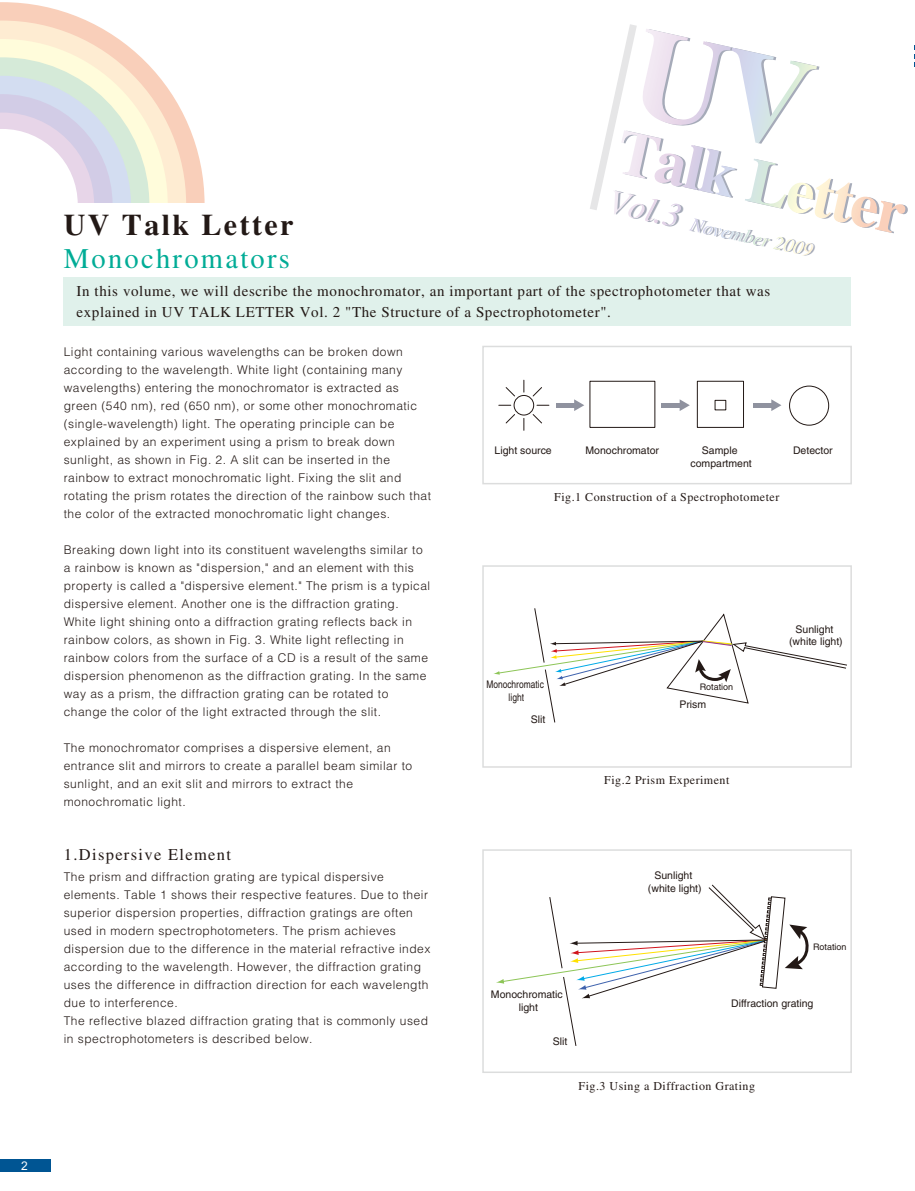
<style>
.page{position:relative;width:915px;height:1191px;background:#fff}
.page>*{position:absolute;margin:0;border:0;box-sizing:border-box;transform-origin:0 0}
.t1{font:700 63.3px "Times";color:#a6abb9}
.t2{font:700 30px "Times";letter-spacing:.08em;color:#231916}
.t3{font:28.5px "Times";letter-spacing:.08em;color:#00ac96}
.t4{font:italic 19.5px "Times";color:#a6abb9}
.t5{font:16.5px "Times";letter-spacing:.08em;color:#231916}
.t6{font:15px/21px "Times";letter-spacing:.04em;color:#231916}
.t7{font:300 12px/18px "Helvetica";letter-spacing:.04em;color:#231916}
.t8{font:12px "Times";letter-spacing:.04em;color:#231916}
.t9{font:12px "Arial";color:#fff}
.t10{font:10.5px/12.8px "Helvetica";color:#231916;text-align:center}
.t11{font:10.5px/12.8px "Helvetica";color:#231916;text-align:center;scale:.8 1}
.t12{font:9px "Helvetica";color:#231916}
.s1{font-size:34.5px}
</style>
<div class="page">
<div style="left:0;top:1159px;width:51px;height:13px;background:#005593"></div>
<svg style="left:0;top:2px;width:204px;height:200px"></svg>
<div style="left:64px;top:277px;width:786px;height:48px;background:#e0f1eb"></div>
<div style="left:482px;top:346px;width:369px;height:138px;background:#fff;border:2px solid #dcdddd"></div>
<div style="left:482px;top:565px;width:369px;height:202px;background:#fff;border:2px solid #dcdddd"></div>
<div style="left:482px;top:849px;width:369px;height:224px;background:#fff;border:2px solid #dcdddd"></div>
<svg style="left:493px;top:608px;width:354px;height:115px"></svg>
<svg style="left:574px;top:399px;width:10px;height:12px"></svg>
<hr style="left:555px;top:403px;width:20px;height:4px;background:#8f929f">
<svg style="left:679px;top:399px;width:10px;height:12px"></svg>
<hr style="left:661px;top:403px;width:19px;height:4px;background:#8f929f">
<svg style="left:771px;top:399px;width:10px;height:12px"></svg>
<hr style="left:752px;top:403px;width:20px;height:4px;background:#8f929f">
<div style="left:513px;top:395px;width:21px;height:20px;border:1px solid #231916;border-radius:50%"></div>
<svg style="left:523px;top:380px;width:1px;height:12px"></svg>
<svg style="left:523px;top:418px;width:1px;height:12px"></svg>
<svg style="left:498px;top:405px;width:12px;height:1px"></svg>
<svg style="left:536px;top:405px;width:12px;height:1px"></svg>
<svg style="left:505px;top:387px;width:10px;height:10px"></svg>
<svg style="left:532px;top:414px;width:10px;height:10px"></svg>
<svg style="left:505px;top:414px;width:10px;height:10px"></svg>
<svg style="left:532px;top:387px;width:10px;height:10px"></svg>
<div style="left:696px;top:381px;width:47px;height:47px;border:1px solid #231916"></div>
<div style="left:589px;top:381px;width:66px;height:47px;border:1px solid #231916"></div>
<div style="left:714px;top:400px;width:12px;height:10px;background:#fff;border:1px solid #231916"></div>
<div style="left:788px;top:386px;width:40px;height:39px;border:1px solid #231916;border-radius:50%"></div>
<svg style="left:496px;top:884px;width:313px;height:162px"></svg>
<svg style="left:590px;top:24px;width:315px;height:219px"></svg>
<p class="t9" style="left:21px;top:1161px;width:8px">2</p>
<h1 class="t1" style="left:624px;top:130px;width:296px;rotate:12deg">Talk Letter</h1>
<h3 class="t4" style="left:610px;top:200px;width:211px;rotate:12deg"><span class="s1">Vol.3</span> November 2009</h3>
<h2 class="t2" style="left:64px;top:214px;width:231px">UV Talk Letter</h2>
<h3 class="t3" style="left:64px;top:248px;width:227px">Monochromators</h3>
<p class="t6" style="left:77px;top:282px;width:695px">In this volume, we will describe the monochromator, an important part of the spectrophotometer that was explained in UV TALK LETTER Vol. 2 "The Structure of a Spectrophotometer".</p>
<p class="t7" style="left:64px;top:343px;width:368px">Light containing various wavelengths can be broken down according to the wavelength. White light (containing many wavelengths) entering the monochromator is extracted as green (540 nm), red (650 nm), or some other monochromatic (single-wavelength) light. The operating principle can be explained by an experiment using a prism to break down sunlight, as shown in Fig. 2. A slit can be inserted in the rainbow to extract monochromatic light. Fixing the slit and rotating the prism rotates the direction of the rainbow such that the color of the extracted monochromatic light changes.</p>
<p class="t7" style="left:64px;top:541px;width:368px">Breaking down light into its constituent wavelengths similar to a rainbow is known as "dispersion," and an element with this property is called a "dispersive element." The prism is a typical dispersive element. Another one is the diffraction grating.<br>White light shining onto a diffraction grating reflects back in rainbow colors, as shown in Fig. 3. White light reflecting in rainbow colors from the surface of a CD is a result of the same dispersion phenomenon as the diffraction grating. In the same way as a prism, the diffraction grating can be rotated to change the color of the light extracted through the slit.</p>
<p class="t7" style="left:64px;top:739px;width:350px">The monochromator comprises a dispersive element, an entrance slit and mirrors to create a parallel beam similar to sunlight, and an exit slit and mirrors to extract the monochromatic light.</p>
<h3 class="t5" style="left:64px;top:848px;width:169px">1.Dispersive Element</h3>
<p class="t7" style="left:64px;top:869px;width:368px">The prism and diffraction grating are typical dispersive elements. Table 1 shows their respective features. Due to their superior dispersion properties, diffraction gratings are often used in modern spectrophotometers. The prism achieves dispersion due to the difference in the material refractive index according to the wavelength. However, the diffraction grating uses the difference in diffraction direction for each wavelength due to interference.<br>The reflective blazed diffraction grating that is commonly used in spectrophotometers is described below.</p>
<p class="t10" style="left:494px;top:445px;width:59px">Light source</p>
<p class="t10" style="left:585px;top:445px;width:75px">Monochromator</p>
<p class="t10" style="left:690px;top:445px;width:63px">Sample compartment</p>
<p class="t10" style="left:792px;top:445px;width:41px">Detector</p>
<p class="t8" style="left:554px;top:493px;width:226px">Fig.1 Construction of a Spectrophotometer</p>
<p class="t11" style="left:486px;top:679px;width:73px">Monochromatic light</p>
<p class="t10" style="left:530px;top:713px;width:16px">Slit</p>
<p class="t12" style="left:699px;top:683px;width:35px">Rotation</p>
<p class="t10" style="left:679px;top:698px;width:28px">Prism</p>
<p class="t8" style="left:604px;top:776px;width:127px">Fig.2 Prism Experiment</p>
<p class="t10" style="left:647px;top:869px;width:55px">Sunlight (white light)</p>
<p class="t10" style="left:788px;top:623px;width:55px">Sunlight (white light)</p>
<p class="t12" style="left:812px;top:943px;width:35px">Rotation</p>
<p class="t10" style="left:491px;top:989px;width:73px">Monochromatic light</p>
<p class="t10" style="left:552px;top:1036px;width:16px">Slit</p>
<p class="t10" style="left:730px;top:997px;width:84px">Diffraction grating</p>
<p class="t8" style="left:578px;top:1081px;width:178px">Fig.3 Using a Diffraction Grating</p>
</div>
